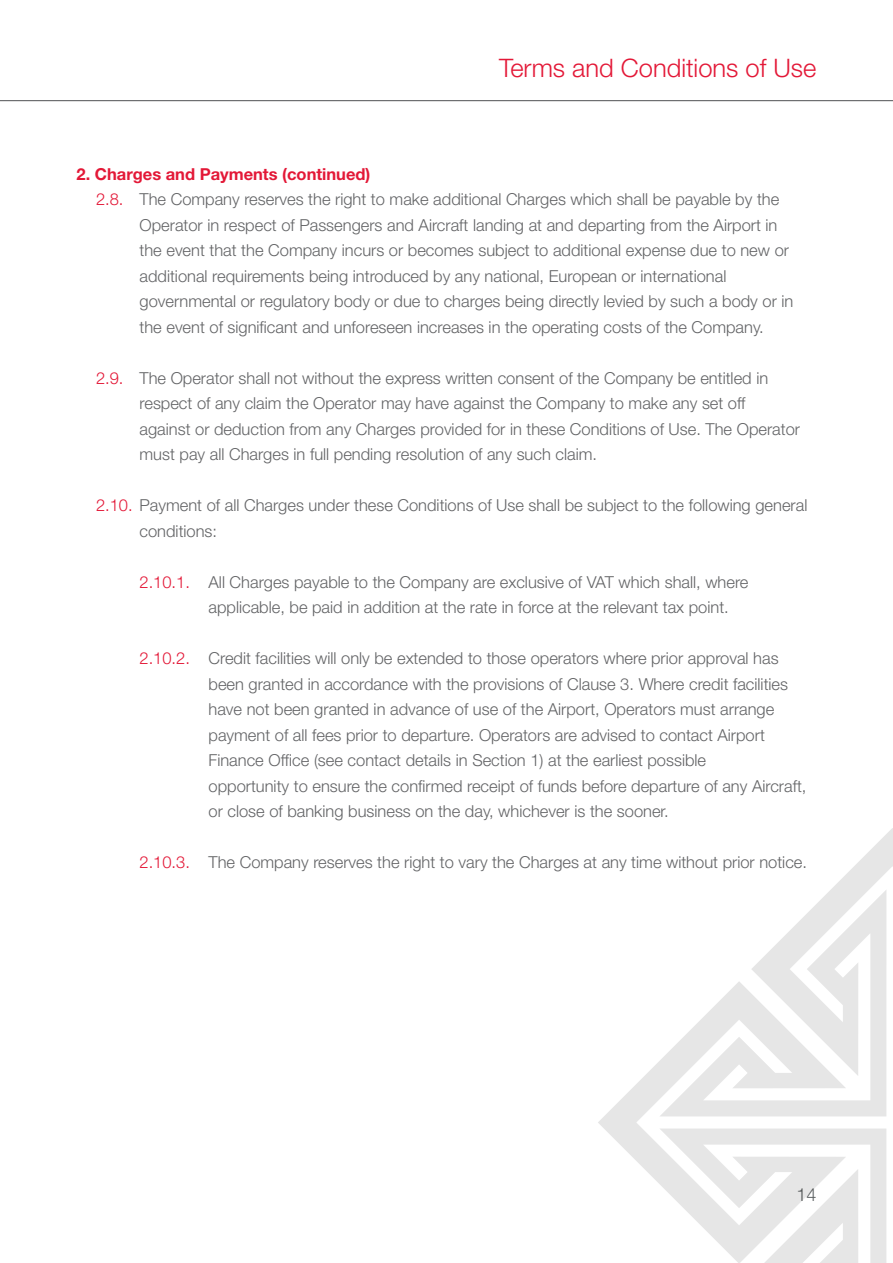
<style>
.page{position:relative;width:893px;height:1263px;background:#fff}
.page>*{position:absolute;margin:0;border:0;box-sizing:border-box;transform-origin:0 0}
.t1{font:300 25.5px "Helvetica Neue LT";color:#e31837}
.t2{font:300 18px "Helvetica Neue LT";color:#5d6162}
.t3{font:300 16.5px/25.5px "Helvetica Neue LT";color:#636466}
.t4{font:700 16.5px "Helvetica Neue LT";color:#e31837}
.s1{color:#e31837}
</style>
<div class="page">
<hr style="left:0;top:100px;width:893px;height:1px;background:#636466">
<svg style="left:598px;top:828px;width:295px;height:435px"></svg>
<h1 class="t1" style="left:499px;top:52px;width:319px">Terms and Conditions of Use</h1>
<p class="t4" style="left:77px;top:164px;width:295px">2. Charges and Payments (continued)</p>
<p class="t3" style="left:96px;top:186px;width:685px"><span class="s1">2.8.</span> The Company reserves the right to make additional Charges which shall be payable by the</p>
<p class="t3" style="left:140px;top:212px;width:639px">Operator in respect of Passengers and Aircraft landing at and departing from the Airport in</p>
<p class="t3" style="left:140px;top:237px;width:651px">the event that the Company incurs or becomes subject to additional expense due to new or</p>
<p class="t3" style="left:140px;top:263px;width:588px">additional requirements being introduced by any national, European or international</p>
<p class="t3" style="left:140px;top:288px;width:655px">governmental or regulatory body or due to charges being directly levied by such a body or in</p>
<p class="t3" style="left:140px;top:314px;width:626px">the event of significant and unforeseen increases in the operating costs of the Company.</p>
<p class="t3" style="left:140px;top:365px;width:662px;text-indent:-43px"><span class="s1">2.9.</span> The Operator shall not without the express written consent of the Company be entitled in respect of any claim the Operator may have against the Company to make any set off against or deduction from any Charges provided for in these Conditions of Use. The Operator must pay all Charges in full pending resolution of any such claim.</p>
<p class="t3" style="left:140px;top:492px;width:669px;text-indent:-43px"><span class="s1">2.10.</span> Payment of all Charges under these Conditions of Use shall be subject to the following general conditions:</p>
<p class="t3" style="left:209px;top:569px;width:541px;text-indent:-69px"><span class="s1">2.10.1.</span> All Charges payable to the Company are exclusive of VAT which shall, where applicable, be paid in addition at the rate in force at the relevant tax point.</p>
<p class="t3" style="left:209px;top:645px;width:599px;text-indent:-69px"><span class="s1">2.10.2.</span> Credit facilities will only be extended to those operators where prior approval has been granted in accordance with the provisions of Clause 3. Where credit facilities have not been granted in advance of use of the Airport, Operators must arrange payment of all fees prior to departure. Operators are advised to contact Airport Finance Office (see contact details in Section 1) at the earliest possible<br>opportunity to ensure the confirmed receipt of funds before departure of any Aircraft, or close of banking business on the day, whichever is the sooner.</p>
<p class="t3" style="left:140px;top:849px;width:669px"><span class="s1">2.10.3.</span> The Company reserves the right to vary the Charges at any time without prior notice.</p>
<p class="t2" style="left:796px;top:1183px;width:22px">14</p>
</div>
